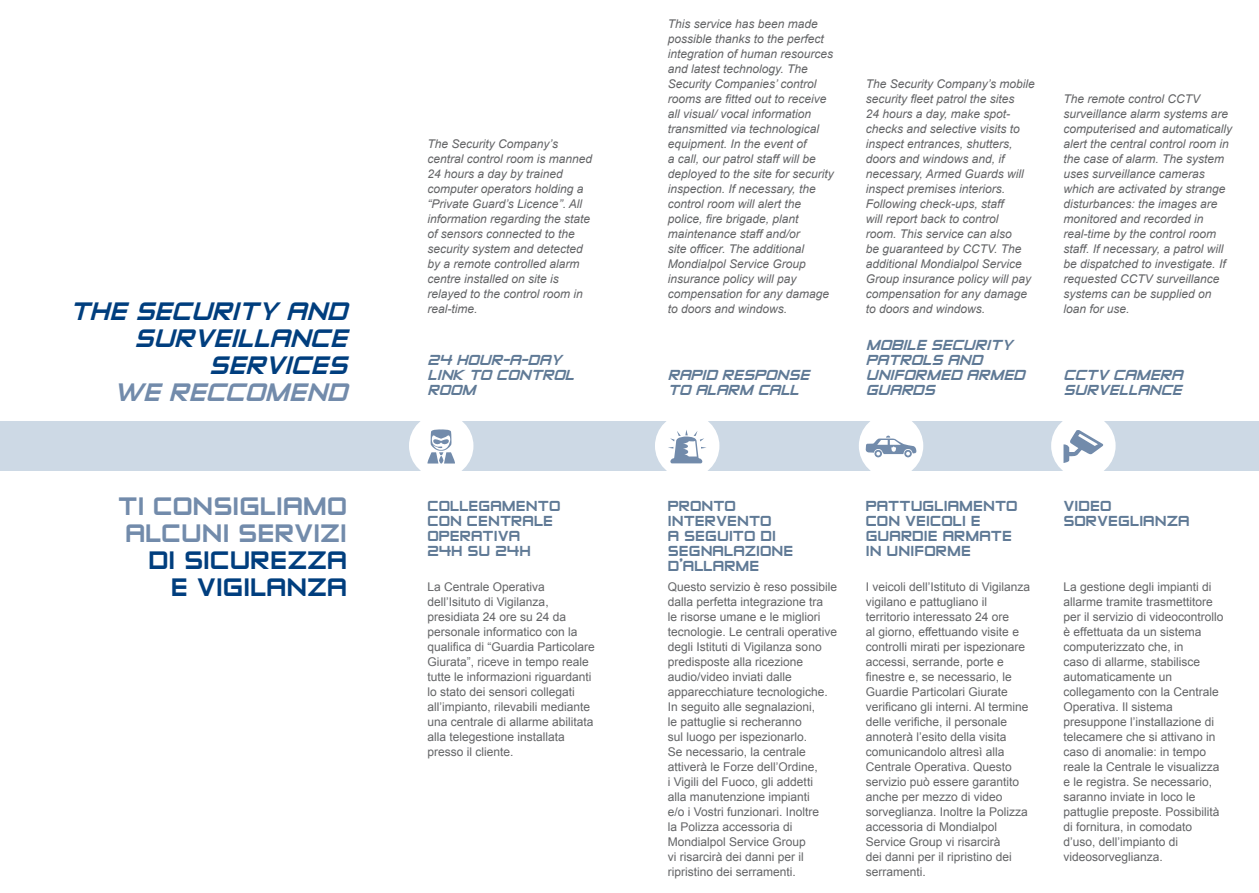
<style>
.page{position:relative;width:1259px;height:893px;background:#fff}
.page>*{position:absolute;margin:0;border:0;box-sizing:border-box;transform-origin:0 0}
.t1{font:italic 30px/27px "Zero Twos";color:#003e7e}
.t2{font:30px/27px "Zero Twos";color:#728bab}
.t3{font:30px/27px "Zero Twos";color:#003e7e}
.t4{font:italic 30px "Zero Twos";color:#728bab}
.t5{font:17.25px/15px "Zero Twos";color:#607a96}
.t6{font:italic 17.25px/15px "Zero Twos";color:#607a96}
.t7{font:12px/15px "Arial";color:#636466}
.t8{font:italic 12px/15px "Arial";color:#636466}
</style>
<div class="page">
<div style="left:0;top:422px;width:1259px;height:49px;background:#cdd9e5"></div>
<div style="left:409px;top:414px;width:64px;height:64px;background:#fff;border-radius:50%"></div>
<div style="left:655px;top:414px;width:64px;height:64px;background:#fff;border-radius:50%"></div>
<div style="left:859px;top:414px;width:64px;height:64px;background:#fff;border-radius:50%"></div>
<div style="left:1051px;top:414px;width:64px;height:64px;background:#fff;border-radius:50%"></div>
<svg style="left:865px;top:435px;width:51px;height:22px"></svg>
<svg style="left:1063px;top:430px;width:41px;height:33px"></svg>
<svg style="left:427px;top:429px;width:28px;height:34px"></svg>
<svg style="left:668px;top:430px;width:38px;height:33px"></svg>
<h1 class="t1" style="left:70px;top:299px;width:85px">THE SECURIT</h1>
<h1 class="t1" style="left:258px;top:299px;width:51px">Y AND</h1>
<h1 class="t1" style="left:209px;top:326px;width:93px;text-indent:-15px">VEILLANCE<br>SERVICES</h1>
<h1 class="t4" style="left:113px;top:378px;width:77px">WE RECCOMEND</h1>
<h1 class="t1" style="left:134px;top:326px;width:22px">SUR</h1>
<h1 class="t2" style="left:118px;top:493px;width:54px">TI CONSIGLIAMO<br>ALCUNI</h1>
<h1 class="t2" style="left:238px;top:520px;width:19px">SER</h1>
<h1 class="t2" style="left:294px;top:520px;width:31px">VIZI</h1>
<h1 class="t3" style="left:171px;top:547px;width:63px;text-indent:-22px">DI SICUREZZA<br>E VIGILANZA</h1>
<p class="t8" style="left:427px;top:136px;width:166px">The Security Company’s central control room is manned<br>24 hours a day by trained computer operators holding a “Private Guard’s Licence”. All information regarding the state of sensors connected to the security system and detected by a remote controlled alarm centre installed on site is relayed to the control room in real-time.</p>
<h2 class="t6" style="left:427px;top:353px;width:141px;text-indent:75px">-A-DAY<br>LINK TOCONTROL<br>ROOM</h2>
<h2 class="t6" style="left:427px;top:353px;width:54px">24 HOUR</h2>
<h2 class="t5" style="left:427px;top:499px;width:134px">COLLEGAMENTO<br>CON CENTRALE<br>OPERATIVA<br>24H SU 24H</h2>
<p class="t7" style="left:427px;top:579px;width:169px">La Centrale Operativa dell’Isituto di Vigilanza, presidiata 24 ore su 24 da personale informatico con la qualifica di “Guardia Particolare<br>Giurata”, riceve in tempo reale tutte le informazioni riguardanti lo stato dei sensori collegati all’impianto, rilevabili mediante una centrale di allarme abilitata alla telegestione installata presso il cliente.</p>
<p class="t8" style="left:668px;top:16px;width:168px">This service has been made possible thanks to the perfect integration of human resources and latest technology. The<br>Security Companies’ control rooms are fitted out to receive all visual/ vocal information transmitted via technological equipment. In the event of<br>a call, our patrol staff will be deployed to the site for security inspection. If necessary, the control room will alert the police, fire brigade, plant maintenance staff and/or<br>site officer. The additional<br>Mondialpol Service Group insurance policy will pay compensation for any damage to doors and windows.</p>
<h2 class="t6" style="left:668px;top:368px;width:12px">RAPID</h2>
<h2 class="t6" style="left:722px;top:368px;width:13px">RESPONSE</h2>
<h2 class="t6" style="left:668px;top:383px;width:41px">TO ALARM</h2>
<h2 class="t6" style="left:757px;top:383px;width:12px">CALL</h2>
<p class="t8" style="left:865px;top:76px;width:171px">The Security Company’s mobile security fleet patrol the sites<br>24 hours a day, make spot&shy;checks and selective visits to inspect entrances, shutters, doors and windows and, if necessary, Armed Guards will inspect premises interiors.<br>Following check-ups, staff<br>will report back to control<br>room. This service can also<br>be guaranteed by CCTV. The additional Mondialpol Service<br>Group insurance policy will pay compensation for any damage to doors and windows.</p>
<h2 class="t6" style="left:865px;top:338px;width:77px">MOBILE SECURIT</h2>
<h2 class="t6" style="left:1001px;top:338px;width:18px">Y</h2>
<h2 class="t6" style="left:865px;top:353px;width:13px">PATROLS</h2>
<h2 class="t6" style="left:947px;top:353px;width:14px">AND</h2>
<h2 class="t6" style="left:865px;top:368px;width:12px">UNIFORMED</h2>
<h2 class="t6" style="left:966px;top:368px;width:13px">ARMED</h2>
<h2 class="t6" style="left:865px;top:383px;width:13px">GUARDS</h2>
<p class="t8" style="left:1063px;top:91px;width:170px">The remote control CCTV surveillance alarm systems are computerised and automatically alert the central control room in the case of alarm. The system uses surveillance cameras which are activated by strange disturbances: the images are monitored and recorded in real-time by the control room staff. If necessary, a patrol will be dispatched to investigate. If requested CCTV surveillance systems can be supplied on loan for use.</p>
<h2 class="t6" style="left:1063px;top:368px;width:13px">CCT</h2>
<h2 class="t6" style="left:1097px;top:368px;width:29px">V CAMERA</h2>
<h2 class="t6" style="left:1063px;top:383px;width:13px">SUR</h2>
<h2 class="t6" style="left:1097px;top:383px;width:23px">VELLANCE</h2>
<h2 class="t5" style="left:668px;top:499px;width:13px">PRONTO<br>INTER</h2>
<h2 class="t5" style="left:716px;top:514px;width:23px">VENTO</h2>
<h2 class="t5" style="left:668px;top:529px;width:28px">A SEGUITO</h2>
<h2 class="t5" style="left:760px;top:529px;width:8px">DI</h2>
<h2 class="t5" style="left:668px;top:544px;width:27px">SEGNALAZIONE<br>D’ALLARME</h2>
<p class="t7" style="left:668px;top:579px;width:171px">Questo servizio è reso possibile dalla perfetta integrazione tra<br>le risorse umane e le migliori tecnologie. Le centrali operative degli Istituti di Vigilanza sono predisposte alla ricezione audio/video inviati dalle apparecchiature tecnologiche.<br>In seguito alle segnalazioni,<br>le pattuglie si recheranno<br>sul luogo per ispezionarlo.<br>Se necessario, la centrale attiverà le Forze dell’Ordine,<br>i Vigili del Fuoco, gli addetti<br>alla manutenzione impianti<br>e/o i Vostri funzionari. Inoltre<br>la Polizza accessoria di<br>Mondialpol Service Group<br>vi risarcirà dei danni per il ripristino dei serramenti.</p>
<h2 class="t5" style="left:865px;top:499px;width:12px">PATTUGLIAMENTO<br>CON</h2>
<h2 class="t5" style="left:905px;top:514px;width:20px">VEICOLI</h2>
<h2 class="t5" style="left:971px;top:514px;width:10px">E</h2>
<h2 class="t5" style="left:865px;top:529px;width:12px">GUARDIE</h2>
<h2 class="t5" style="left:942px;top:529px;width:13px">ARMATE</h2>
<h2 class="t5" style="left:865px;top:544px;width:33px">IN UNIFORME</h2>
<p class="t7" style="left:865px;top:580px;width:166px">I veicoli dell’Istituto di Vigilanza vigilano e pattugliano il territorio interessato 24 ore<br>al giorno, effettuando visite e controlli mirati per ispezionare accessi, serrande, porte e finestre e, se necessario, le<br>Guardie Particolari Giurate verificano gli interni. Al termine delle verifiche, il personale annoterà l’esito della visita comunicandolo altresì alla<br>Centrale Operativa. Questo servizio può essere garantito anche per mezzo di video sorveglianza. Inoltre la Polizza accessoria di Mondialpol<br>Service Group vi risarcirà<br>dei danni per il ripristino dei serramenti.</p>
<h2 class="t5" style="left:1063px;top:499px;width:21px">VIDEO<br>SOR</h2>
<h2 class="t5" style="left:1097px;top:514px;width:22px">VEGLIANZA</h2>
<p class="t7" style="left:1063px;top:580px;width:162px">La gestione degli impianti di allarme tramite trasmettitore per il servizio di videocontrollo è effettuata da un sistema computerizzato che, in<br>caso di allarme, stabilisce automaticamente un collegamento con la Centrale<br>Operativa. Il sistema presuppone l’installazione di telecamere che si attivano in caso di anomalie: in tempo reale la Centrale le visualizza e le registra. Se necessario, saranno inviate in loco le pattuglie preposte. Possibilità di fornitura, in comodato d’uso, dell’impianto di videosorveglianza.</p>
</div>
